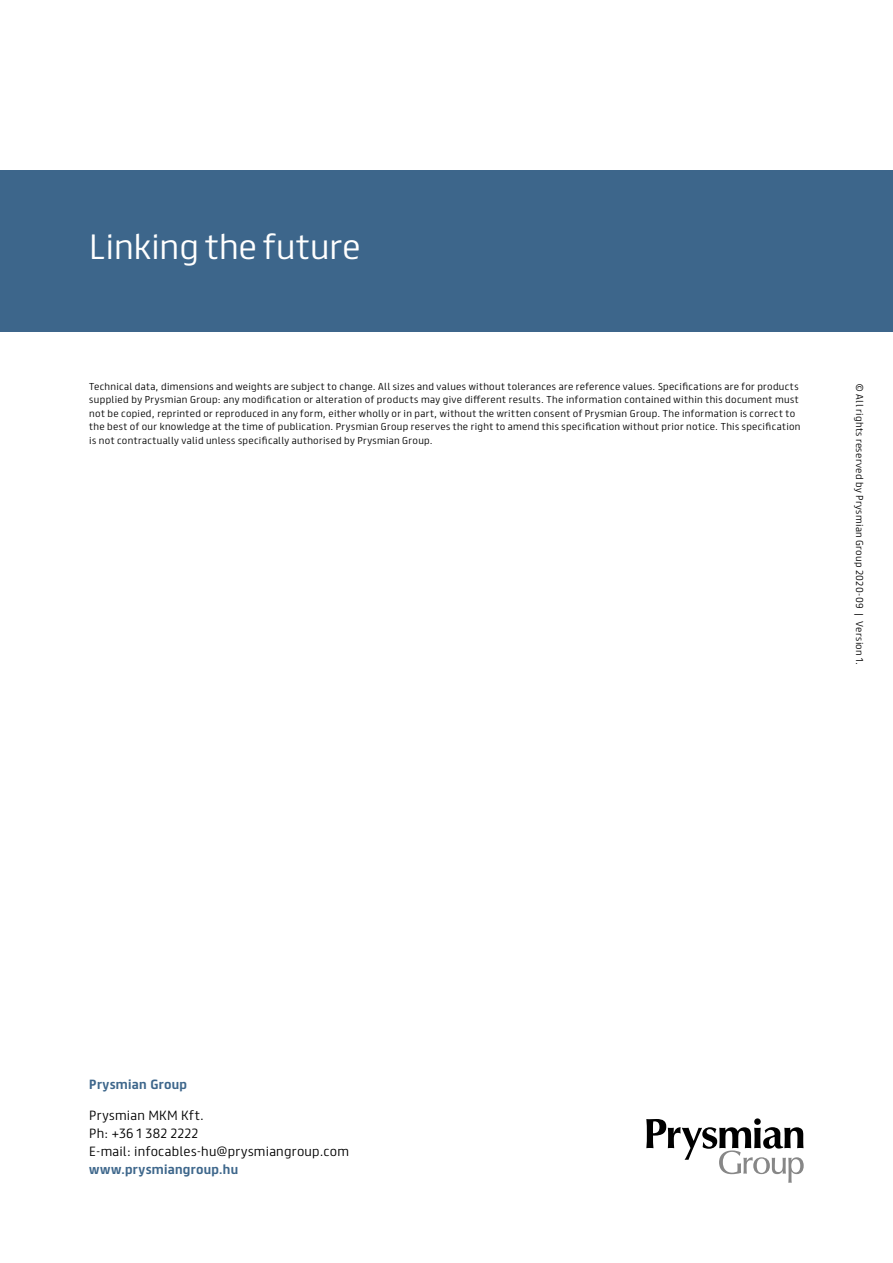
<style>
.page{position:relative;width:893px;height:1263px;background:#fff}
.page>*{position:absolute;margin:0;border:0;box-sizing:border-box;transform-origin:0 0}
.t1{font:300 31.5px "FS Truman";color:#fff}
.t2{font:300 12px/18px "FS Truman";letter-spacing:.025em;color:#000}
.t3{font:700 12px "FS Truman";letter-spacing:.02em;color:#3d668b}
.t4{font:300 9px/13.5px "FS Truman";letter-spacing:.035em;color:#000}
</style>
<div class="page">
<svg style="left:646px;top:1118px;width:158px;height:65px"></svg>
<div style="left:0;top:170px;width:893px;height:162px;background:#3d668b"></div>
<h1 class="t1" style="left:89px;top:220px;width:273px">Linking the future</h1>
<p class="t4" style="left:89px;top:379px;width:713px">Technical data, dimensions and weights are subject to change. All sizes and values without tolerances are reference values. Specifications are for products supplied by Prysmian Group: any modification or alteration of products may give different results. The information contained within this document must not be copied, reprinted or reproduced in any form, either wholly or in part, without the written consent of Prysmian Group. The information is correct to the best of our knowledge at the time of publication. Prysmian Group reserves the right to amend this specification without prior notice. This specification is not contractually valid unless specifically authorised by Prysmian Group.</p>
<p class="t4" style="left:867px;top:383px;width:284px;rotate:90deg">© All rights reserved by Prysmian Group 2020-09 | Version 1.</p>
<h2 class="t3" style="left:89px;top:1074px;width:99px">Prysmian Group</h2>
<h2 class="t2" style="left:89px;top:1105px;width:261px">Prysmian MKM Kft.<br>Ph: +36 1 382 2222<br>E-mail: infocables-hu@prysmiangroup.com</h2>
<h2 class="t3" style="left:89px;top:1158px;width:150px">www.prysmiangroup.hu</h2>
</div>
